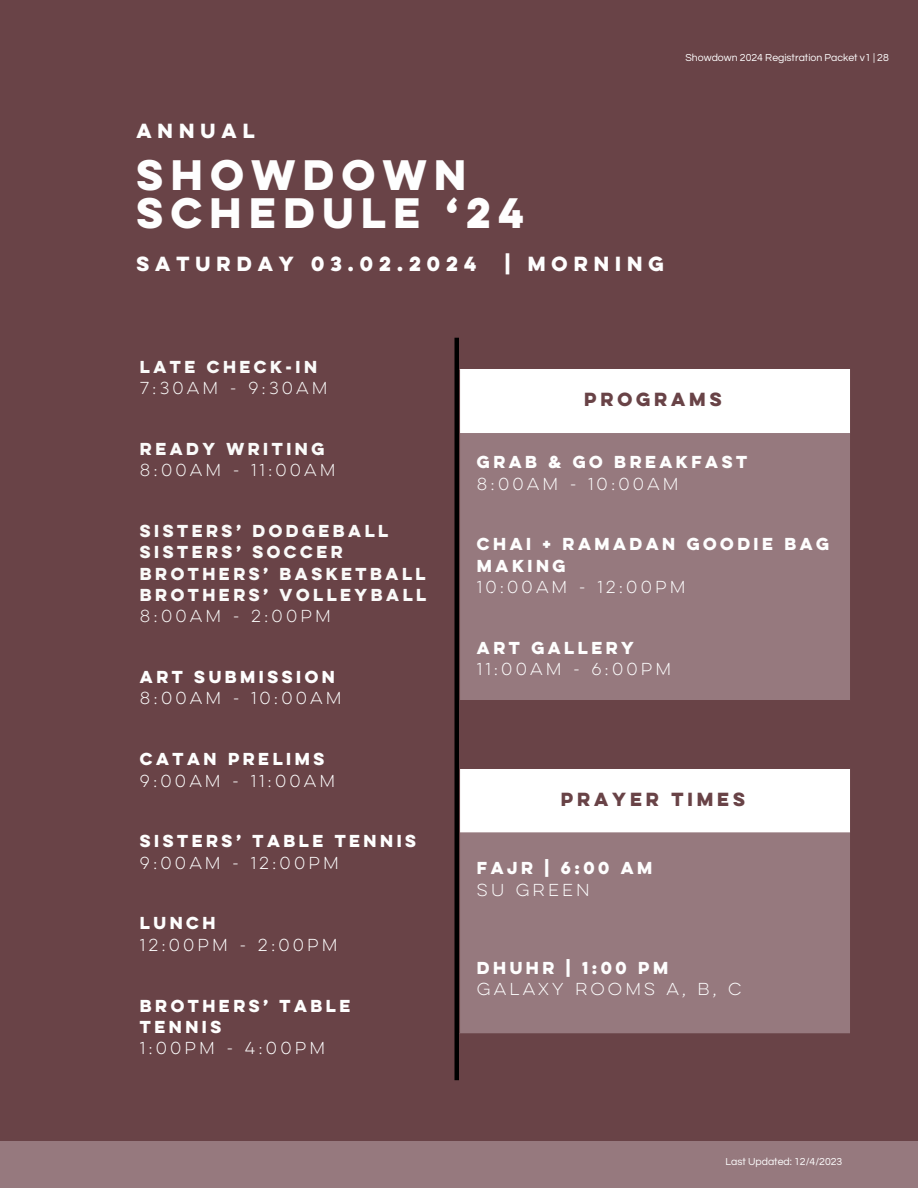
<style>
.page{position:relative;width:918px;height:1188px;background:#694347}
.page>*{position:absolute;margin:0;border:0;box-sizing:border-box;transform-origin:0 0}
.t1{font:700 38.1px "Lulo Clean One";letter-spacing:-.03em;color:#fefefe}
.t2{font:700 18.3px "Lulo Clean One";letter-spacing:.1em;color:#fefefe}
.t3{font:700 16.95px "Lulo Clean One";color:#694347}
.t4{font:700 15.45px/21.3px "Lulo Clean One";color:#fefefe}
.t5{font:15.45px "Lulo Clean One";color:#fefefe}
.t6{font:700 15.45px "Lulo Clean One";color:#fafaf9}
.t7{font:15.45px "Lulo Clean One";color:#fafaf9}
.t8{font:10.5px "Questrial";color:#fff}
.t9{font:10.5px "Questrial";color:#fefefe}
</style>
<div class="page">
<div style="left:454px;top:338px;width:5px;height:742px;background:#000"></div>
<div style="left:0;top:1141px;width:918px;height:47px;background:#96797e"></div>
<div style="left:460px;top:369px;width:390px;height:64px;background:#fff"></div>
<svg style="left:460px;top:433px;width:390px;height:600px;background:#a2888d"></svg>
<div style="left:459px;top:701px;width:391px;height:68px;background:#694347"></div>
<p class="t8" style="left:686px;top:53px;width:205px">Showdown 2024 Registration Packet v1 | 28</p>
<p class="t2" style="left:136px;top:124px;width:124px">ANNUAL</p>
<p class="t1" style="left:136px;top:159px;width:340px">SHOWDOWN</p>
<p class="t1" style="left:136px;top:197px;width:398px">SCHEDULE ‘24</p>
<p class="t2" style="left:136px;top:257px;width:346px">SATURDAY 03.02.2024</p>
<p class="t2" style="left:505px;top:257px;width:165px">| MORNING</p>
<p class="t6" style="left:140px;top:360px;width:182px">LATE CHECK-IN</p>
<p class="t7" style="left:140px;top:381px;width:192px">7:30AM - 9:30AM</p>
<p class="t6" style="left:140px;top:442px;width:190px">READY WRITING</p>
<p class="t7" style="left:140px;top:464px;width:200px">8:00AM - 11:00AM</p>
<p class="t6" style="left:140px;top:524px;width:253px">SISTERS’ DODGEBALL</p>
<p class="t6" style="left:140px;top:546px;width:208px">SISTERS’ SOCCER</p>
<p class="t6" style="left:140px;top:567px;width:291px">BROTHERS’ BASKETBALL</p>
<p class="t6" style="left:140px;top:589px;width:291px">BROTHERS’ VOLLEYBALL</p>
<p class="t7" style="left:140px;top:610px;width:195px">8:00AM - 2:00PM</p>
<p class="t4" style="left:140px;top:668px;width:200px">ART SUBMISSION</p>
<p class="t5" style="left:140px;top:692px;width:206px">8:00AM - 10:00AM</p>
<p class="t4" style="left:140px;top:750px;width:189px">CATAN PRELIMS</p>
<p class="t5" style="left:140px;top:774px;width:200px">9:00AM - 11:00AM</p>
<p class="t4" style="left:140px;top:832px;width:281px">SISTERS’ TABLE TENNIS</p>
<p class="t5" style="left:140px;top:856px;width:203px">9:00AM - 12:00PM</p>
<p class="t4" style="left:140px;top:914px;width:81px">LUNCH</p>
<p class="t5" style="left:140px;top:938px;width:202px">12:00PM - 2:00PM</p>
<p class="t4" style="left:140px;top:996px;width:215px">BROTHERS’ TABLE<br>TENNIS</p>
<p class="t5" style="left:140px;top:1042px;width:190px">1:00PM - 4:00PM</p>
<p class="t3" style="left:584px;top:393px;width:143px">PROGRAMS</p>
<p class="t4" style="left:477px;top:453px;width:275px">GRAB &amp; GO BREAKFAST</p>
<p class="t5" style="left:477px;top:477px;width:206px">8:00AM - 10:00AM</p>
<p class="t4" style="left:477px;top:535px;width:357px">CHAI + RAMADAN GOODIE BAG<br>MAKING</p>
<p class="t5" style="left:477px;top:581px;width:213px">10:00AM - 12:00PM</p>
<p class="t4" style="left:477px;top:639px;width:162px">ART GALLERY</p>
<p class="t5" style="left:477px;top:663px;width:199px">11:00AM - 6:00PM</p>
<p class="t3" style="left:561px;top:792px;width:189px">PRAYER TIMES</p>
<p class="t4" style="left:477px;top:859px;width:180px">FAJR | 6:00 AM</p>
<p class="t5" style="left:477px;top:883px;width:117px">SU GREEN</p>
<p class="t4" style="left:477px;top:958px;width:196px">DHUHR | 1:00 PM</p>
<p class="t5" style="left:477px;top:982px;width:269px">GALAXY ROOMS A, B, C</p>
<p class="t9" style="left:726px;top:1156px;width:118px">Last Updated: 12/4/2023</p>
</div>
